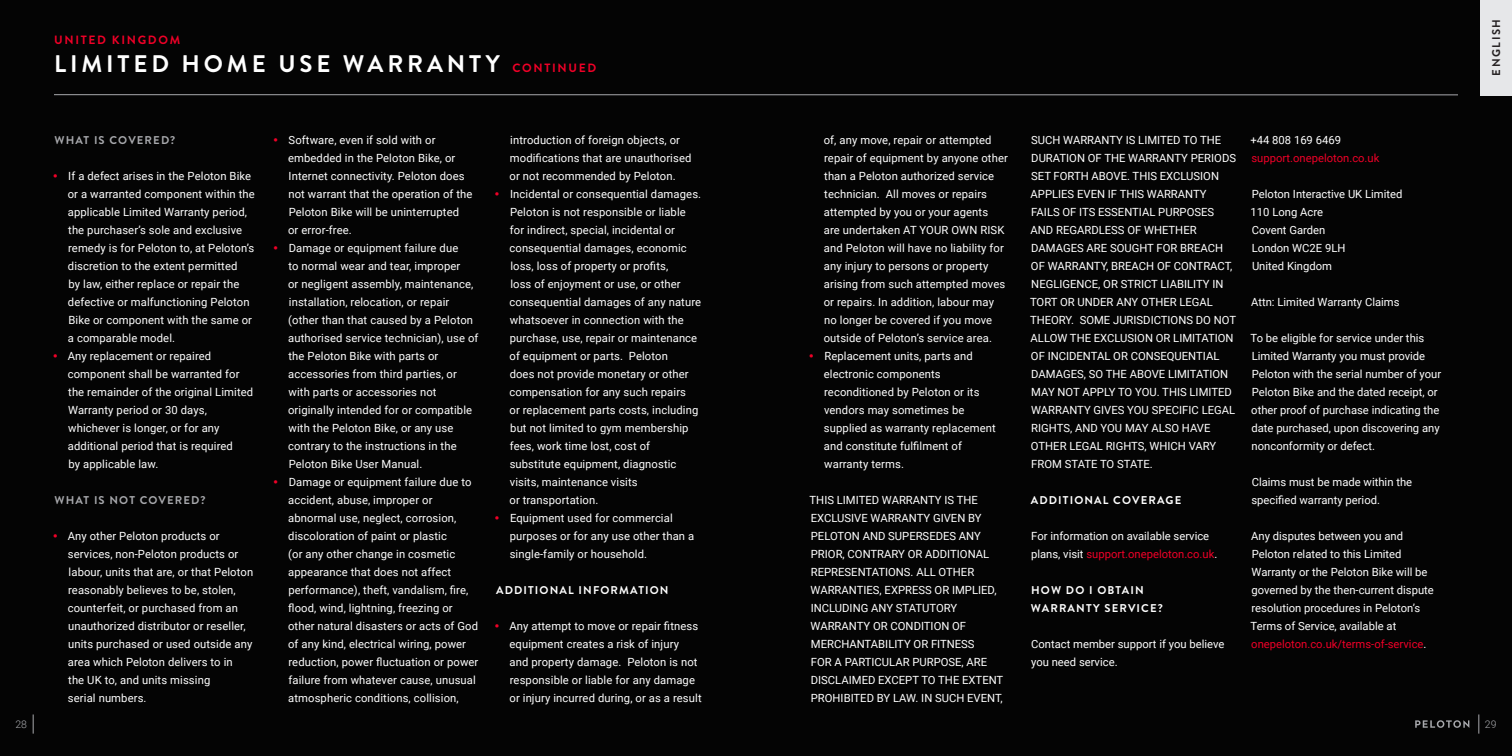
<style>
.page{position:relative;width:1512px;height:756px;background:#040404}
.page>*{position:absolute;margin:0;border:0;box-sizing:border-box;transform-origin:0 0}
.Body_-_10pt{font:700 24px "Brandon Grotesque";letter-spacing:.16em;color:#fff}
.Body_-_10pt-2{font:700 12px "Brandon Grotesque";letter-spacing:.14em;color:#ef0027}
.Body{font:11.25px/18px "Roboto";letter-spacing:.01em;color:#fff}
.Body-2{font:700 11.25px/18px "Brandon Grotesque";letter-spacing:.1em;color:#fff}
.Body-3{font:11.25px/18px "Roboto";color:#ef0027}
.Body-4{font:700 11.25px "Brandon Grotesque";letter-spacing:.1em;color:#a8a9ad}
.Body_-_10pt-3{font:700 11.25px "Brandon Grotesque";letter-spacing:.14em;color:#231f20}
.t1{font:300 10.5px "Roboto";color:#a8a9ad}
.s1{font-size:12px;color:#ef0027}
.s2{color:#ef0027}
.s3{color:#fff}
</style>
<div class="page">
<hr style="left:54px;top:94px;width:1404px;height:1px;background:#a8a9ad">
<div style="left:1481px;top:0;width:31px;height:95px;background:#e6e7e9"></div>
<svg style="left:1479px;top:714px;width:1px;height:20px"></svg>
<svg style="left:1415px;top:720px;width:54px;height:8px"></svg>
<svg style="left:33px;top:714px;width:1px;height:20px"></svg>
<p class="Body_-_10pt-2" style="left:54px;top:31px;width:128px">UNITED KINGDOM</p>
<p class="Body_-_10pt" style="left:54px;top:47px;width:544px">LIMITED HOME USE WARRANTY <span class="s1">CONTINUED</span></p>
<p class="Body-4" style="left:54px;top:132px;width:122px">WHAT IS COVERED?</p>
<p class="Body" style="left:68px;top:167px;width:189px">If a defect arises in the Peloton Bike or a warranted component within the applicable Limited Warranty period, the purchaser’s sole and exclusive remedy is for Peloton to, at Peloton’s discretion to the extent permitted<br>by law, either replace or repair the defective or malfunctioning Peloton Bike or component with the same or a comparable model.</p>
<p class="Body" style="left:68px;top:347px;width:187px">Any replacement or repaired component shall be warranted for the remainder of the original Limited<br>Warranty period or 30 days, whichever is longer, or for any additional period that is required<br>by applicable law.</p>
<p class="Body-4" style="left:54px;top:492px;width:153px">WHAT IS NOT COVERED?</p>
<p class="Body" style="left:68px;top:527px;width:187px">Any other Peloton products or services, non-Peloton products or labour, units that are, or that Peloton reasonably believes to be, stolen, counterfeit, or purchased from an unauthorized distributor or reseller, units purchased or used outside any area which Peloton delivers to in<br>the UK to, and units missing<br>serial numbers.</p>
<p class="Body" style="left:288px;top:131px;width:186px">Software, even if sold with or embedded in the Peloton Bike, or<br>Internet connectivity. Peloton does not warrant that the operation of the<br>Peloton Bike will be uninterrupted<br>or error-free.</p>
<p class="Body" style="left:288px;top:239px;width:192px">Damage or equipment failure due<br>to normal wear and tear, improper<br>or negligent assembly, maintenance, installation, relocation, or repair (other than that caused by a Peloton authorised service technician), use of the Peloton Bike with parts or accessories from third parties, or with parts or accessories not originally intended for or compatible with the Peloton Bike, or any use contrary to the instructions in the Peloton Bike User Manual.</p>
<p class="Body" style="left:288px;top:473px;width:192px">Damage or equipment failure due to accident, abuse, improper or abnormal use, neglect, corrosion, discoloration of paint or plastic<br>(or any other change in cosmetic appearance that does not affect performance), theft, vandalism, fire, flood, wind, lightning, freezing or other natural disasters or acts of God of any kind, electrical wiring, power reduction, power fluctuation or power failure from whatever cause, unusual atmospheric conditions, collision,</p>
<p class="Body" style="left:509px;top:131px;width:183px">introduction of foreign objects, or modifications that are unauthorised or not recommended by Peloton.</p>
<p class="Body" style="left:509px;top:185px;width:193px">Incidental or consequential damages.<br>Peloton is not responsible or liable for indirect, special, incidental or consequential damages, economic loss, loss of property or profits,<br>loss of enjoyment or use, or other consequential damages of any nature whatsoever in connection with the purchase, use, repair or maintenance of equipment or parts. Peloton<br>does not provide monetary or other compensation for any such repairs<br>or replacement parts costs, including but not limited to gym membership fees, work time lost, cost of substitute equipment, diagnostic visits, maintenance visits<br>or transportation.</p>
<p class="Body" style="left:510px;top:509px;width:186px">Equipment used for commercial purposes or for any use other than a single-family or household.</p>
<p class="Body-2" style="left:496px;top:581px;width:174px">ADDITIONAL INFORMATION</p>
<p class="Body" style="left:509px;top:617px;width:194px">Any attempt to move or repair fitness equipment creates a risk of injury<br>and property damage. Peloton is not responsible or liable for any damage or injury incurred during, or as a result</p>
<p class="Body" style="left:824px;top:131px;width:186px">of, any move, repair or attempted repair of equipment by anyone other than a Peloton authorized service technician. All moves or repairs attempted by you or your agents<br>are undertaken AT YOUR OWN RISK and Peloton will have no liability for any injury to persons or property arising from such attempted moves or repairs. In addition, labour may no longer be covered if you move outside of Peloton’s service area.</p>
<p class="Body" style="left:824px;top:347px;width:174px">Replacement units, parts and electronic components reconditioned by Peloton or its vendors may sometimes be supplied as warranty replacement and constitute fulfilment of warranty terms.</p>
<p class="Body" style="left:810px;top:491px;width:195px">THIS LIMITED WARRANTY IS THE<br>EXCLUSIVE WARRANTY GIVEN BY<br>PELOTON AND SUPERSEDES ANY<br>PRIOR, CONTRARY OR ADDITIONAL<br>REPRESENTATIONS. ALL OTHER<br>WARRANTIES, EXPRESS OR IMPLIED,<br>INCLUDING ANY STATUTORY<br>WARRANTY OR CONDITION OF<br>MERCHANTABILITY OR FITNESS<br>FOR A PARTICULAR PURPOSE, ARE<br>DISCLAIMED EXCEPT TO THE EXTENT<br>PROHIBITED BY LAW. IN SUCH EVENT,</p>
<p class="Body" style="left:1030px;top:131px;width:208px">SUCH WARRANTY IS LIMITED TO THE<br>DURATION OF THE WARRANTY PERIODS<br>SET FORTH ABOVE. THIS EXCLUSION<br>APPLIES EVEN IF THIS WARRANTY<br>FAILS OF ITS ESSENTIAL PURPOSES<br>AND REGARDLESS OF WHETHER<br>DAMAGES ARE SOUGHT FOR BREACH<br>OF WARRANTY, BREACH OF CONTRACT,<br>NEGLIGENCE, OR STRICT LIABILITY IN<br>TORT OR UNDER ANY OTHER LEGAL<br>THEORY. SOME JURISDICTIONS DO NOT<br>ALLOW THE EXCLUSION OR LIMITATION<br>OF INCIDENTAL OR CONSEQUENTIAL<br>DAMAGES, SO THE ABOVE LIMITATION<br>MAY NOT APPLY TO YOU. THIS LIMITED<br>WARRANTY GIVES YOU SPECIFIC LEGAL<br>RIGHTS, AND YOU MAY ALSO HAVE<br>OTHER LEGAL RIGHTS, WHICH VARY<br>FROM STATE TO STATE.</p>
<p class="Body-2" style="left:1031px;top:491px;width:152px">ADDITIONAL COVERAGE</p>
<p class="Body" style="left:1031px;top:527px;width:188px">For information on available service plans, visit <span class="s2">support.onepeloton.co.uk</span>.</p>
<p class="Body-2" style="left:1031px;top:581px;width:133px">HOW DO I OBTAIN<br>WARRANTY SERVICE?</p>
<p class="Body" style="left:1031px;top:635px;width:195px">Contact member support if you believe you need service.</p>
<p class="Body-3" style="left:1250px;top:131px;width:131px"><span class="s3">+44 808 169 6469 </span>support.onepeloton.co.uk</p>
<p class="Body" style="left:1251px;top:185px;width:153px">Peloton Interactive UK Limited<br>110 Long Acre<br>Covent Garden<br>London WC2E 9LH<br>United Kingdom</p>
<p class="Body" style="left:1251px;top:293px;width:150px">Attn: Limited Warranty Claims</p>
<p class="Body" style="left:1251px;top:329px;width:192px">To be eligible for service under this Limited Warranty you must provide Peloton with the serial number of your Peloton Bike and the dated receipt, or other proof of purchase indicating the date purchased, upon discovering any nonconformity or defect.</p>
<p class="Body" style="left:1251px;top:473px;width:162px">Claims must be made within the specified warranty period.</p>
<p class="Body" style="left:1251px;top:527px;width:185px">Any disputes between you and Peloton related to this Limited Warranty or the Peloton Bike will be governed by the then-current dispute resolution procedures in Peloton’s Terms of Service, available at <span class="s2">onepeloton.co.uk/terms-of-service</span>.</p>
<p class="Body_-_10pt-3" style="left:1488px;top:76px;width:58px;rotate:-90deg">ENGLISH</p>
<p class="t1" style="left:15px;top:716px;width:13px">28</p>
<p class="t1" style="left:1485px;top:716px;width:13px">29</p>
</div>
